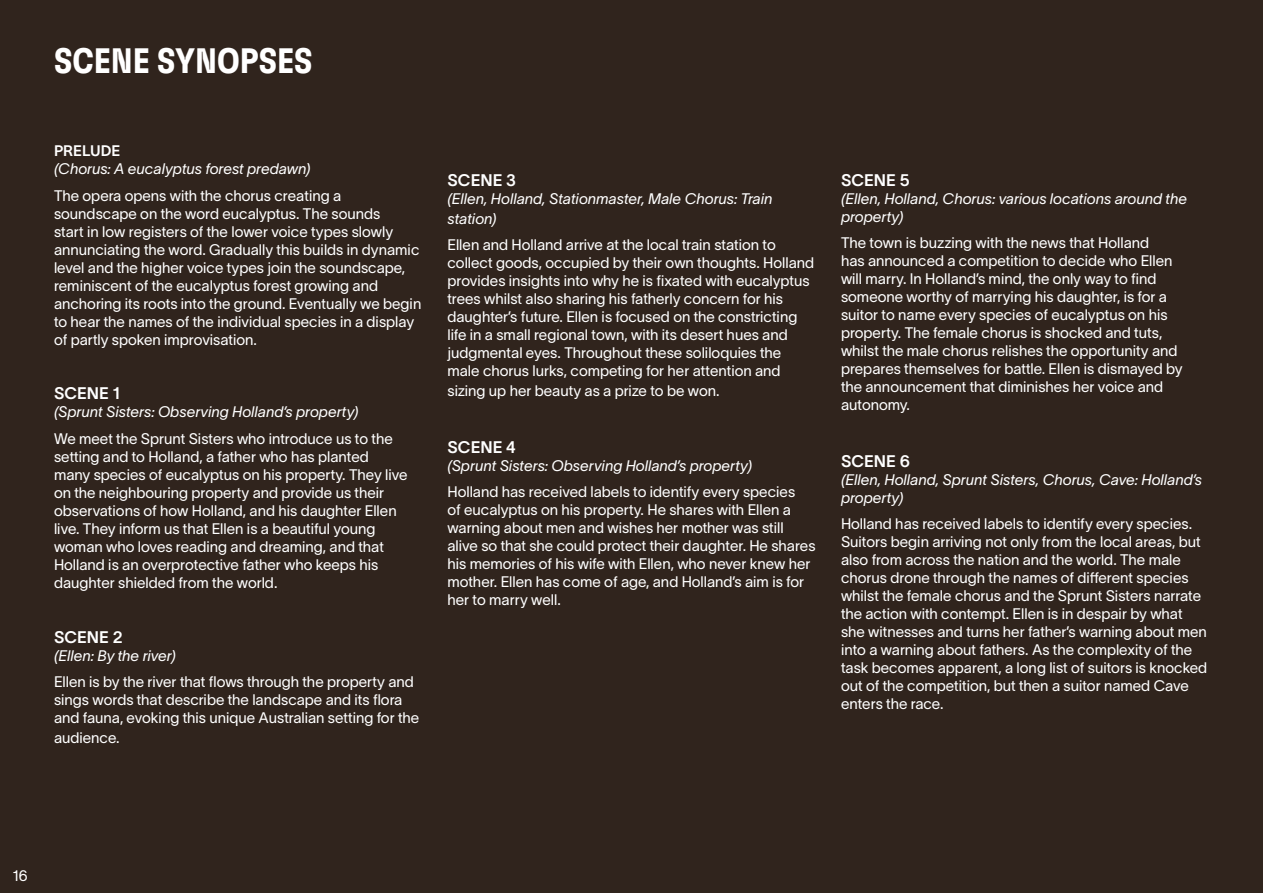
<style>
.page{position:relative;width:1263px;height:893px;background:#30241d}
.page>*{position:absolute;margin:0;border:0;box-sizing:border-box;transform-origin:0 0}
.t1{font:700 condensed 35.25px "GT Flexa";color:#fff}
.t2{font:16.5px "TWK Lausanne 600";color:#fff}
.t3{font:15px/18px "TWK Lausanne 300";color:#fff}
.t4{font:italic 15px/18px "TWK Lausanne 300";color:#fff}
.t5{font:15px "TWK Lausanne 600";color:#fff}
</style>
<div class="page">
<h1 class="t1" style="left:54px;top:40px;width:260px">SCENE SYNOPSES</h1>
<p class="t5" style="left:54px;top:140px;width:68px">PRELUDE</p>
<p class="t4" style="left:54px;top:159px;width:258px">(Chorus: A eucalyptus forest predawn)</p>
<p class="t3" style="left:54px;top:185px;width:369px">The opera opens with the chorus creating a soundscape on the word eucalyptus. The sounds<br>start in low registers of the lower voice types slowly annunciating the word. Gradually this builds in dynamic level and the higher voice types join the soundscape, reminiscent of the eucalyptus forest growing and anchoring its roots into the ground. Eventually we begin to hear the names of the individual species in a display of partly spoken improvisation.</p>
<p class="t2" style="left:54px;top:382px;width:68px">SCENE 1</p>
<p class="t4" style="left:54px;top:402px;width:306px">(Sprunt Sisters: Observing Holland’s property)</p>
<p class="t3" style="left:54px;top:429px;width:355px">We meet the Sprunt Sisters who introduce us to the setting and to Holland, a father who has planted many species of eucalyptus on his property. They live on the neighbouring property and provide us their observations of how Holland, and his daughter Ellen live. They inform us that Ellen is a beautiful young woman who loves reading and dreaming, and that Holland is an overprotective father who keeps his daughter shielded from the world.</p>
<p class="t2" style="left:54px;top:625px;width:70px">SCENE 2</p>
<p class="t4" style="left:54px;top:645px;width:123px">(Ellen: By the river)</p>
<p class="t3" style="left:54px;top:672px;width:367px">Ellen is by the river that flows through the property and sings words that describe the landscape and its flora and fauna, evoking this unique Australian setting for the</p>
<p class="t3" style="left:54px;top:728px;width:67px">audience.</p>
<p class="t2" style="left:447px;top:168px;width:70px">SCENE 3</p>
<p class="t4" style="left:447px;top:188px;width:326px;line-height:19.8px">(Ellen, Holland, Stationmaster, Male Chorus: Train station)</p>
<p class="t3" style="left:447px;top:235px;width:368px">Ellen and Holland arrive at the local train station to collect goods, occupied by their own thoughts. Holland provides insights into why he is fixated with eucalyptus trees whilst also sharing his fatherly concern for his daughter’s future. Ellen is focused on the constricting life in a small regional town, with its desert hues and judgmental eyes. Throughout these soliloquies the male chorus lurks, competing for her attention and</p>
<p class="t3" style="left:447px;top:381px;width:274px">sizing up her beauty as a prize to be won.</p>
<p class="t2" style="left:447px;top:435px;width:70px">SCENE 4</p>
<p class="t4" style="left:447px;top:455px;width:306px">(Sprunt Sisters: Observing Holland’s property)</p>
<p class="t3" style="left:447px;top:482px;width:369px">Holland has received labels to identify every species<br>of eucalyptus on his property. He shares with Ellen a warning about men and wishes her mother was still alive so that she could protect their daughter. He shares his memories of his wife with Ellen, who never knew her mother. Ellen has come of age, and Holland’s aim is for her to marry well.</p>
<p class="t2" style="left:841px;top:168px;width:70px">SCENE 5</p>
<p class="t4" style="left:841px;top:188px;width:347px">(Ellen, Holland, Chorus: various locations around the property)</p>
<p class="t3" style="left:841px;top:233px;width:343px">The town is buzzing with the news that Holland<br>has announced a competition to decide who Ellen will marry. In Holland’s mind, the only way to find someone worthy of marrying his daughter, is for a suitor to name every species of eucalyptus on his property. The female chorus is shocked and tuts, whilst the male chorus relishes the opportunity and prepares themselves for battle. Ellen is dismayed by the announcement that diminishes her voice and autonomy.</p>
<p class="t2" style="left:841px;top:449px;width:71px">SCENE 6</p>
<p class="t4" style="left:841px;top:470px;width:363px">(Ellen, Holland, Sprunt Sisters, Chorus, Cave: Holland’s property)</p>
<p class="t3" style="left:841px;top:514px;width:368px">Holland has received labels to identify every species.<br>Suitors begin arriving not only from the local areas, but also from across the nation and the world. The male chorus drone through the names of different species whilst the female chorus and the Sprunt Sisters narrate the action with contempt. Ellen is in despair by what she witnesses and turns her father’s warning about men into a warning about fathers. As the complexity of the task becomes apparent, a long list of suitors is knocked out of the competition, but then a suitor named Cave enters the race.</p>
<p class="t3" style="left:13px;top:865px;width:17px">16</p>
</div>
